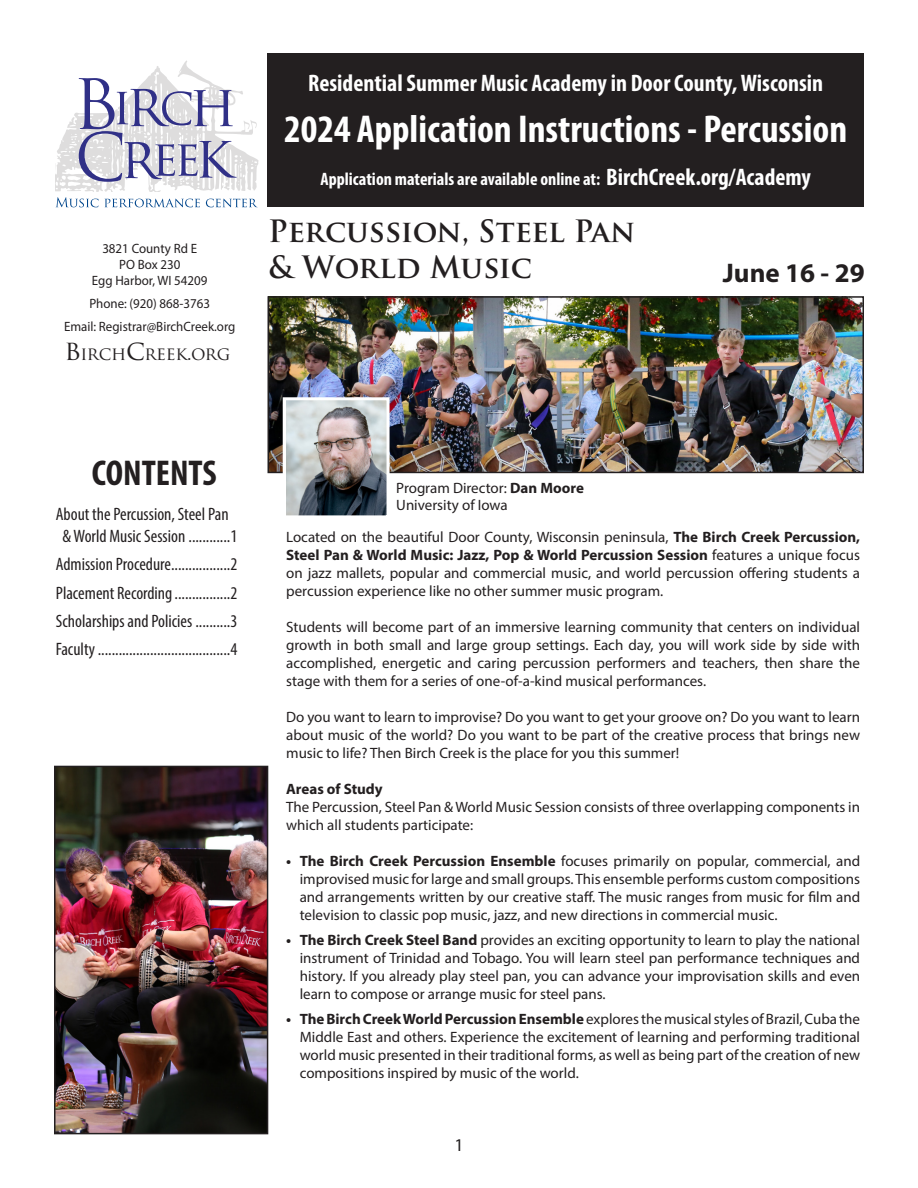
<style>
.page{position:relative;width:918px;height:1188px;background:#fff}
.page>*{position:absolute;margin:0;border:0;box-sizing:border-box;transform-origin:0 0}
.heading_1{font:700 condensed 39px "Myriad Pro";color:#fff}
.t1{font:700 condensed 36px "Myriad Pro";color:#231f20}
.t2{font:700 30px/36px "Trajan Pro";letter-spacing:-.005em;color:#231f20}
.t3{font:700 27px "Myriad Pro";color:#231f20}
.heading_1-2{font:700 condensed 24px "Myriad Pro";color:#fff}
.t4{font:condensed 18px "Myriad Pro";color:#231f20}
.heading_1-3{font:700 condensed 18px "Myriad Pro";color:#fff}
.t5{font:18px "Trajan Pro";letter-spacing:-.02em;color:#231f20}
.t6{font:18px "Myriad Pro";color:#231f20}
.Body_Text_2{font:15px/18px "Myriad Pro";color:#231f20;text-align:justify}
.Body_Text_2-2{font:700 15px "Myriad Pro";color:#231f20}
.t7{font:13.5px "Myriad Pro";color:#231f20;scale:.96 1}
.s1{font-size:27px}
.s2{font-size:24px}
.s3{font-weight:700}
</style>
<div class="page">
<div style="left:268px;top:53px;width:596px;height:154px;background:#231f20"></div>
<img style="left:271px;top:299px;width:590px;height:171px">
<div style="left:268px;top:296px;width:596px;height:177px;border:2px solid #231f20"></div>
<img style="left:287px;top:401px;width:99px;height:113px">
<div style="left:283px;top:397px;width:107px;height:121px;border:3px solid #fff"></div>
<img style="left:57px;top:769px;width:208px;height:362px">
<div style="left:54px;top:766px;width:214px;height:368px;border:2px solid #231f20"></div>
<svg style="left:56px;top:61px;width:203px;height:130px"></svg>
<svg style="left:56px;top:197px;width:42px;height:10px"></svg>
<svg style="left:105px;top:199px;width:95px;height:8px"></svg>
<svg style="left:206px;top:199px;width:51px;height:8px"></svg>
<p class="t7" style="left:102px;top:240px;width:100px">3821 County Rd E</p>
<p class="t7" style="left:119px;top:256px;width:65px">PO Box 230</p>
<p class="t7" style="left:92px;top:272px;width:122px">Egg Harbor, WI 54209</p>
<p class="t7" style="left:89px;top:295px;width:127px">Phone: (920) 868-3763</p>
<p class="t7" style="left:64px;top:318px;width:180px">Email: Registrar@BirchCreek.org</p>
<p class="t5" style="left:64px;top:342px;width:168px"><span class="s1">B</span>IRCH<span class="s1">C</span>REEK.ORG</p>
<p class="heading_1-2" style="left:308px;top:68px;width:517px">Residential Summer Music Academy in Door County, Wisconsin</p>
<p class="heading_1" style="left:284px;top:105px;width:565px">2024 Application Instructions - Percussion</p>
<p class="heading_1-3" style="left:320px;top:168px;width:492px">Application materials are available online at: <span class="s2">BirchCreek.org/Academy</span></p>
<p class="t2" style="left:268px;top:214px;width:369px">Percussion, Steel Pan &amp; World Music</p>
<p class="t3" style="left:723px;top:255px;width:143px">June 16 - 29</p>
<p class="t1" style="left:92px;top:451px;width:126px">CONTENTS</p>
<p class="t4" style="left:56px;top:504px;width:174px">About the Percussion, Steel Pan</p>
<p class="t4" style="left:63px;top:525px;width:176px">&amp; World Music Session ............1</p>
<p class="t4" style="left:56px;top:554px;width:183px">Admission Procedure.................2</p>
<p class="t4" style="left:56px;top:582px;width:183px">Placement Recording................2</p>
<p class="t4" style="left:56px;top:610px;width:183px">Scholarships and Policies ..........3</p>
<p class="t4" style="left:56px;top:639px;width:183px">Faculty......................................4</p>
<p class="Body_Text_2" style="left:396px;top:478px;width:189px">Program Director: <span class="s3">Dan Moore</span></p>
<p class="Body_Text_2" style="left:396px;top:496px;width:113px">University of Iowa</p>
<p class="Body_Text_2" style="left:286px;top:528px;width:575px">Located on the beautiful Door County, Wisconsin peninsula, <span class="s3">The Birch Creek Percussion, Steel Pan &amp; World Music: Jazz, Pop &amp; World Percussion Session</span> features a unique focus on jazz mallets, popular and commercial music, and world percussion offering students a percussion experience like no other summer music program.</p>
<p class="Body_Text_2" style="left:286px;top:618px;width:575px">Students will become part of an immersive learning community that centers on individual growth in both small and large group settings. Each day, you will work side by side with accomplished, energetic and caring percussion performers and teachers, then share the stage with them for a series of one-of-a-kind musical performances.</p>
<p class="Body_Text_2" style="left:286px;top:708px;width:575px">Do you want to learn to improvise? Do you want to get your groove on? Do you want to learn about music of the world? Do you want to be part of the creative process that brings new music to life? Then Birch Creek is the place for you this summer!</p>
<p class="Body_Text_2-2" style="left:286px;top:779px;width:98px">Areas of Study</p>
<p class="Body_Text_2" style="left:286px;top:798px;width:575px">The Percussion, Steel Pan &amp; World Music Session consists of three overlapping components in which all students participate:</p>
<p class="Body_Text_2" style="left:300px;top:852px;width:562px;text-indent:-14px"><span class="s3">• The Birch Creek Percussion Ensemble</span> focuses primarily on popular, commercial, and improvised music for large and small groups. This ensemble performs custom compositions and arrangements written by our creative staff. The music ranges from music for film and television to classic pop music, jazz, and new directions in commercial music.</p>
<p class="Body_Text_2" style="left:300px;top:931px;width:562px;text-indent:-14px"><span class="s3">• The Birch Creek Steel Band</span> provides an exciting opportunity to learn to play the national instrument of Trinidad and Tobago. You will learn steel pan performance techniques and history. If you already play steel pan, you can advance your improvisation skills and even learn to compose or arrange music for steel pans.</p>
<p class="Body_Text_2" style="left:300px;top:1009px;width:562px;text-indent:-14px"><span class="s3">• The Birch Creek World Percussion Ensemble</span> explores the musical styles of Brazil, Cuba the Middle East and others. Experience the excitement of learning and performing traditional world music presented in their traditional forms, as well as being part of the creation of new compositions inspired by music of the world.</p>
<p class="t6" style="left:454px;top:1134px;width:11px">1</p>
</div>
